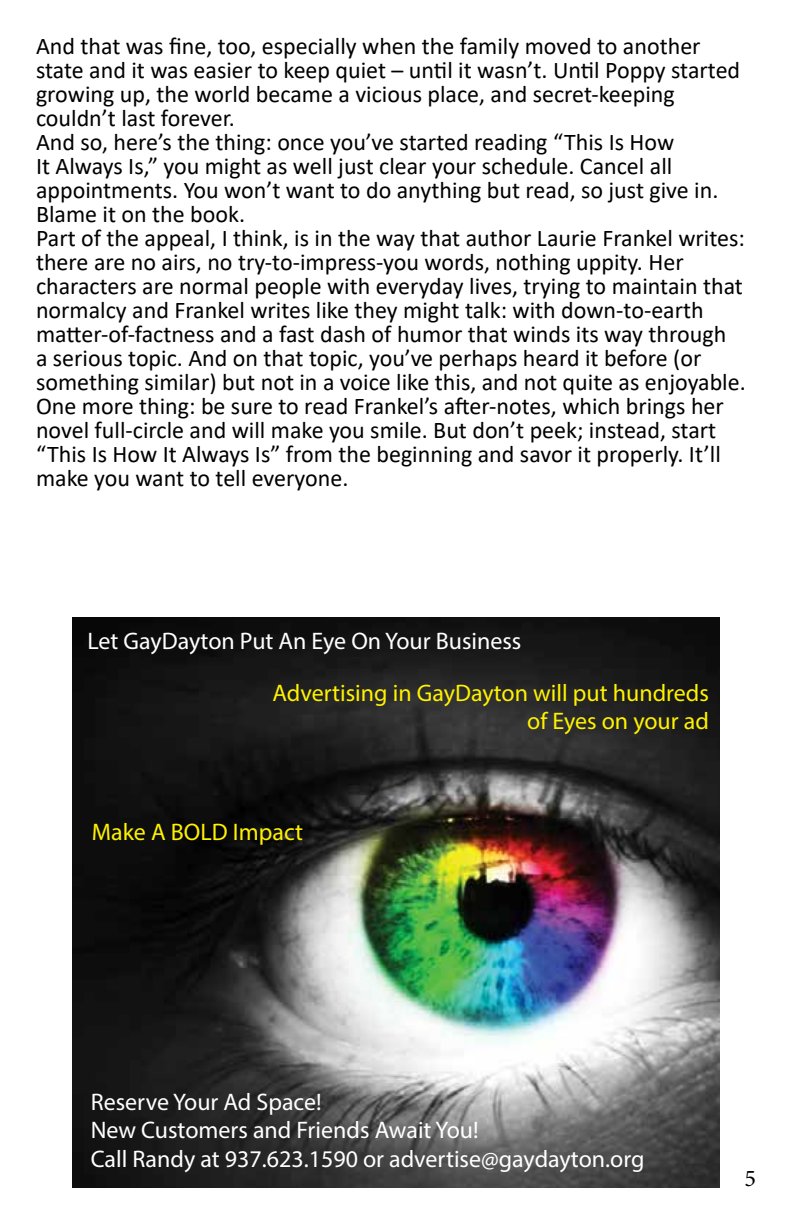
<style>
.page{position:relative;width:792px;height:1224px;background:#fff}
.page>*{position:absolute;margin:0;border:0;box-sizing:border-box;transform-origin:0 0}
.t1{font:24px/24px "Calibri";color:#000}
.t2{font:24px/28.8px "Myriad Pro";color:#fff}
.t3{font:24px/28.8px "Myriad Pro";color:#fff200;text-align:right}
.t4{font:24px "Minion Pro";color:#000}
</style>
<div class="page">
<img style="left:72px;top:618px;width:648px;height:570px">
<p class="t1" style="left:36px;top:33px;width:711px">And that was fine, too, especially when the family moved to another state and it was easier to keep quiet – until it wasn’t. Until Poppy started growing up, the world became a vicious place, and secret-keeping couldn’t last forever.<br>And so, here’s the thing: once you’ve started reading “This Is How<br>It Always Is,” you might as well just clear your schedule. Cancel all appointments. You won’t want to do anything but read, so just give in.<br>Blame it on the book.<br>Part of the appeal, I think, is in the way that author Laurie Frankel writes: there are no airs, no try-to-impress-you words, nothing uppity. Her characters are normal people with everyday lives, trying to maintain that normalcy and Frankel writes like they might talk: with down-to-earth matter-of-factness and a fast dash of humor that winds its way through<br>a serious topic. And on that topic, you’ve perhaps heard it before (or something similar) but not in a voice like this, and not quite as enjoyable.<br>One more thing: be sure to read Frankel’s after-notes, which brings her novel full-circle and will make you smile. But don’t peek; instead, start “This Is How It Always Is” from the beginning and savor it properly. It’ll make you want to tell everyone.</p>
<p class="t2" style="left:87px;top:627px;width:436px">Let GayDayton Put An Eye On Your Business</p>
<p class="t3" style="left:273px;top:678px;width:438px">Advertising in GayDayton will put hundreds of Eyes on your ad</p>
<p class="t3" style="left:92px;top:817px;width:213px">Make A BOLD Impact</p>
<p class="t2" style="left:91px;top:1087px;width:555px">Reserve Your Ad Space!<br>New Customers and Friends Await You!<br>Call Randy at 937.623.1590 or advertise@gaydayton.org</p>
<p class="t4" style="left:744px;top:1163px;width:13px">5</p>
</div>
